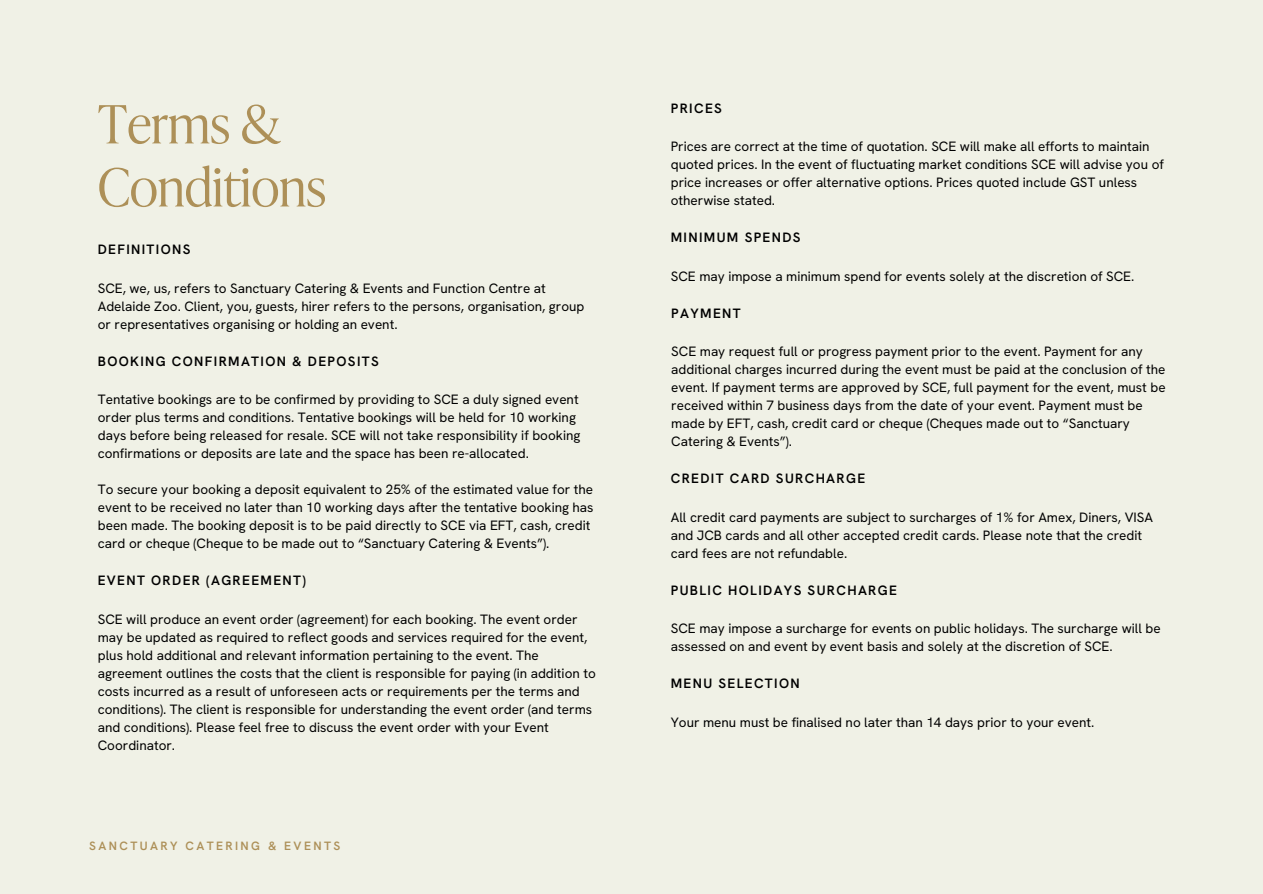
<style>
.page{position:relative;width:1263px;height:894px;background:#fff}
.page>*{position:absolute;margin:0;border:0;box-sizing:border-box;transform-origin:0 0}
.t1{font:300 52.5px/63px "Ivy Presto Headline";color:#ad9058}
.t2{font:13.5px/18px "Hanken Grotesk";color:#000}
.t3{font:600 13.5px "Hanken Grotesk";letter-spacing:.1em;color:#000}
.t4{font:600 12px "Hanken Grotesk";letter-spacing:.2em;color:#ad9058}
</style>
<div class="page">
<div style="left:0;top:0;width:1263px;height:893px;background:#f0f1e6"></div>
<h1 class="t1" style="left:98px;top:89px;width:230px">Terms &amp;<br>Conditions</h1>
<p class="t3" style="left:98px;top:241px;width:94px">DEFINITIONS</p>
<p class="t2" style="left:98px;top:279px;width:488px">SCE, we, us, refers to Sanctuary Catering &amp; Events and Function Centre at<br>Adelaide Zoo. Client, you, guests, hirer refers to the persons, organisation, group or representatives organising or holding an event.</p>
<p class="t3" style="left:98px;top:352px;width:282px">BOOKING CONFIRMATION &amp; DEPOSITS</p>
<p class="t2" style="left:98px;top:390px;width:484px">Tentative bookings are to be confirmed by providing to SCE a duly signed event order plus terms and conditions. Tentative bookings will be held for 10 working days before being released for resale. SCE will not take responsibility if booking confirmations or deposits are late and the space has been re-allocated.</p>
<p class="t2" style="left:98px;top:480px;width:497px">To secure your booking a deposit equivalent to 25% of the estimated value for the event to be received no later than 10 working days after the tentative booking has been made. The booking deposit is to be paid directly to SCE via EFT, cash, credit card or cheque (Cheque to be made out to “Sanctuary Catering &amp; Events”).</p>
<p class="t3" style="left:98px;top:571px;width:210px">EVENT ORDER (AGREEMENT)</p>
<p class="t2" style="left:98px;top:609px;width:499px">SCE will produce an event order (agreement) for each booking. The event order may be updated as required to reflect goods and services required for the event, plus hold additional and relevant information pertaining to the event. The agreement outlines the costs that the client is responsible for paying (in addition to costs incurred as a result of unforeseen acts or requirements per the terms and conditions). The client is responsible for understanding the event order (and terms and conditions). Please feel free to discuss the event order with your Event Coordinator.</p>
<p class="t4" style="left:89px;top:838px;width:252px">SANCTUARY CATERING &amp; EVENTS</p>
<p class="t3" style="left:671px;top:99px;width:53px">PRICES</p>
<p class="t2" style="left:671px;top:137px;width:495px">Prices are correct at the time of quotation. SCE will make all efforts to maintain quoted prices. In the event of fluctuating market conditions SCE will advise you of price increases or offer alternative options. Prices quoted include GST unless otherwise stated.</p>
<p class="t3" style="left:671px;top:229px;width:131px">MINIMUM SPENDS</p>
<p class="t2" style="left:671px;top:267px;width:465px">SCE may impose a minimum spend for events solely at the discretion of SCE.</p>
<p class="t3" style="left:671px;top:304px;width:71px">PAYMENT</p>
<p class="t2" style="left:671px;top:342px;width:496px">SCE may request full or progress payment prior to the event. Payment for any additional charges incurred during the event must be paid at the conclusion of the event. If payment terms are approved by SCE, full payment for the event, must be received within 7 business days from the date of your event. Payment must be made by EFT, cash, credit card or cheque (Cheques made out to “Sanctuary Catering &amp; Events”).</p>
<p class="t3" style="left:671px;top:470px;width:196px">CREDIT CARD SURCHARGE</p>
<p class="t2" style="left:671px;top:508px;width:484px">All credit card payments are subject to surcharges of 1% for Amex, Diners, VISA and JCB cards and all other accepted credit cards. Please note that the credit card fees are not refundable.</p>
<p class="t3" style="left:671px;top:581px;width:228px">PUBLIC HOLIDAYS SURCHARGE</p>
<p class="t2" style="left:671px;top:619px;width:491px">SCE may impose a surcharge for events on public holidays. The surcharge will be assessed on and event by event basis and solely at the discretion of SCE.</p>
<p class="t3" style="left:671px;top:674px;width:130px">MENU SELECTION</p>
<p class="t2" style="left:671px;top:712px;width:425px">Your menu must be finalised no later than 14 days prior to your event.</p>
</div>
